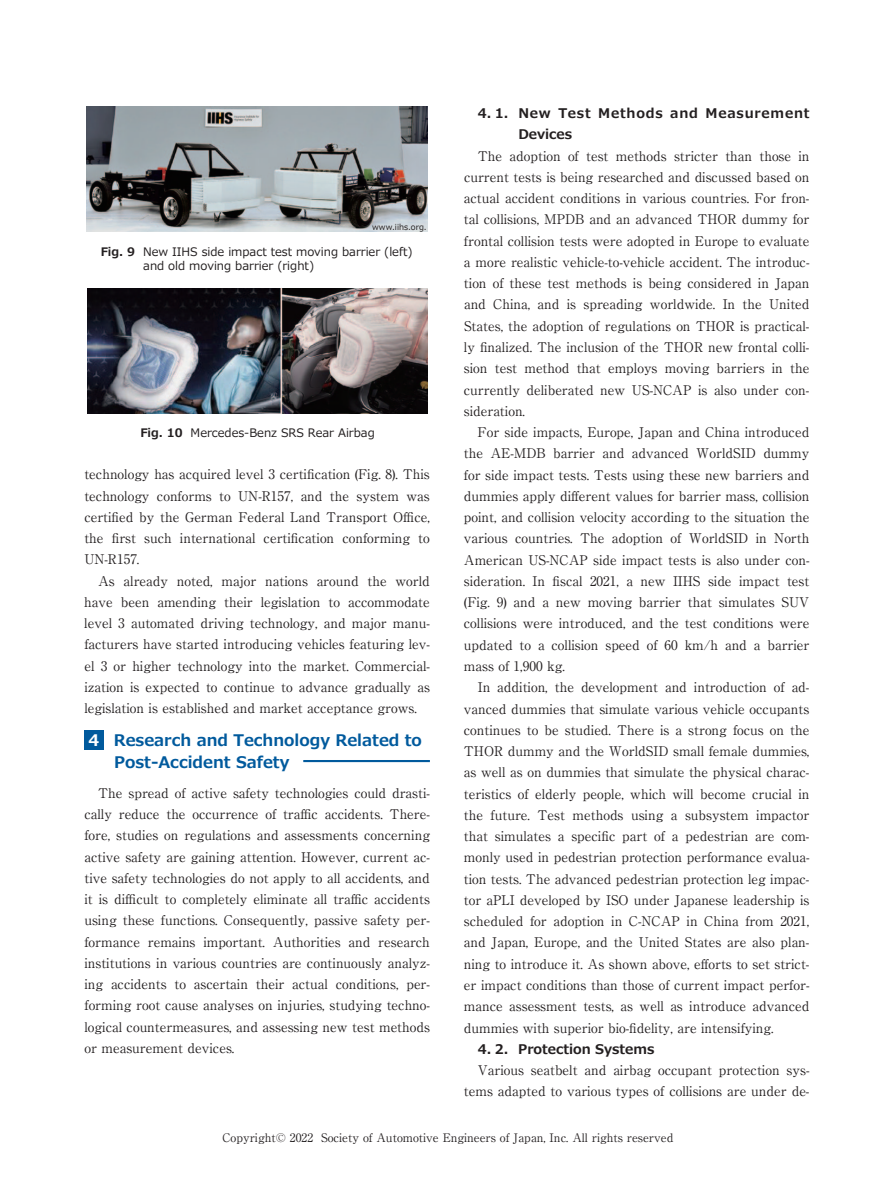
<style>
.page{position:relative;width:893px;height:1191px;background:#fff}
.page>*{position:absolute;margin:0;border:0;box-sizing:border-box;transform-origin:0 0}
.t1{font:700 15.9px/22px "Meiryo UI";color:#015a9d}
.t2{font:13.35px/21.3px "Ryumin Pro";color:#231f20;text-align:justify}
.t3{font:700 13.35px/21.3px "Meiryo UI";letter-spacing:.06em;color:#231f20}
.t4{font:700 13.35px "Meiryo UI";color:#231f20}
.t5{font:11.7px/14.1px "Meiryo UI";color:#231f20}
.t6{font:11.7px "Ryumin Pro";color:#231f20}
.t7{font:8.1px "Meiryo UI";color:#231f20}
.s1{font-weight:700}
.s2{color:#fff}
</style>
<div class="page">
<hr style="left:303px;top:760px;width:127px;height:2px;background:#015a9d">
<div style="left:84px;top:730px;width:20px;height:19px;background:#015a9d"></div>
<img style="left:87px;top:106px;width:340px;height:126px">
<img style="left:87px;top:288px;width:340px;height:125px">
<p class="t7" style="left:372px;top:221px;width:56px">www.iihs.org.</p>
<p class="t5" style="left:143px;top:245px;width:271px;text-indent:-43px"><span class="s1">Fig. 9</span> New IIHS side impact test moving barrier (left) and old moving barrier (right)</p>
<p class="t5" style="left:140px;top:426px;width:236px"><span class="s1">Fig. 10</span> Mercedes-Benz SRS Rear Airbag</p>
<p class="t2" style="left:84px;top:463px;width:347px">technology has acquired level 3 certification (Fig. 8). This technology conforms to UN-R157, and the system was certified by the German Federal Land Transport Office, the first such international certification conforming to UN-R157.</p>
<p class="t2" style="left:84px;top:569px;width:347px;text-indent:14px">As already noted, major nations around the world have been amending their legislation to accommodate level 3 automated driving technology, and major manu&shy;facturers have started introducing vehicles featuring lev&shy;el 3 or higher technology into the market. Commercial&shy;ization is expected to continue to advance gradually as legislation is established and market acceptance grows.</p>
<p class="t1" style="left:114px;top:730px;width:309px;text-indent:-26px"><span class="s2">4</span> Research and Technology Related to<br>Post-Accident Safety</p>
<p class="t2" style="left:84px;top:781px;width:347px;text-indent:14px">The spread of active safety technologies could drasti&shy;cally reduce the occurrence of traffic accidents. There&shy;fore, studies on regulations and assessments concerning active safety are gaining attention. However, current ac&shy;tive safety technologies do not apply to all accidents, and it is difficult to completely eliminate all traffic accidents using these functions. Consequently, passive safety per&shy;formance remains important. Authorities and research institutions in various countries are continuously analyz&shy;ing accidents to ascertain their actual conditions, per&shy;forming root cause analyses on injuries, studying techno&shy;logical countermeasures, and assessing new test methods or measurement devices.</p>
<p class="t3" style="left:518px;top:103px;width:293px;text-indent:-41px">4. 1. New Test Methods and Measurement<br>Devices</p>
<p class="t2" style="left:464px;top:144px;width:347px;text-indent:14px">The adoption of test methods stricter than those in current tests is being researched and discussed based on actual accident conditions in various countries. For fron&shy;tal collisions, MPDB and an advanced THOR dummy for frontal collision tests were adopted in Europe to evaluate a more realistic vehicle-to-vehicle accident. The introduc&shy;tion of these test methods is being considered in Japan and China, and is spreading worldwide. In the United States, the adoption of regulations on THOR is practical&shy;ly finalized. The inclusion of the THOR new frontal colli&shy;sion test method that employs moving barriers in the currently deliberated new US-NCAP is also under con&shy;sideration.</p>
<p class="t2" style="left:464px;top:420px;width:347px;text-indent:14px">For side impacts, Europe, Japan and China introduced the AE-MDB barrier and advanced WorldSID dummy for side impact tests. Tests using these new barriers and dummies apply different values for barrier mass, collision point, and collision velocity according to the situation the various countries. The adoption of WorldSID in North American US-NCAP side impact tests is also under con&shy;sideration. In fiscal 2021, a new IIHS side impact test (Fig. 9) and a new moving barrier that simulates SUV collisions were introduced, and the test conditions were updated to a collision speed of 60 km/h and a barrier mass of 1,900 kg.</p>
<p class="t2" style="left:464px;top:675px;width:347px;text-indent:14px">In addition, the development and introduction of ad&shy;vanced dummies that simulate various vehicle occupants continues to be studied. There is a strong focus on the THOR dummy and the WorldSID small female dummies, as well as on dummies that simulate the physical charac&shy;teristics of elderly people, which will become crucial in the future. Test methods using a subsystem impactor that simulates a specific part of a pedestrian are com&shy;monly used in pedestrian protection performance evalua&shy;tion tests. The advanced pedestrian protection leg impac&shy;tor aPLI developed by ISO under Japanese leadership is scheduled for adoption in C-NCAP in China from 2021, and Japan, Europe, and the United States are also plan&shy;ning to introduce it. As shown above, efforts to set strict&shy;er impact conditions than those of current impact perfor&shy;mance assessment tests, as well as introduce advanced dummies with superior bio-fidelity, are intensifying.</p>
<p class="t4" style="left:478px;top:1039px;width:178px">4. 2. Protection Systems</p>
<p class="t2" style="left:464px;top:1058px;width:347px;text-align:right">Various seatbelt and airbag occupant protection sys&shy;tems adapted to various types of collisions are under de-</p>
<p class="t6" style="left:223px;top:1128px;width:452px">Copyright© 2022 Society of Automotive Engineers of Japan, Inc. All rights reserved</p>
</div>
